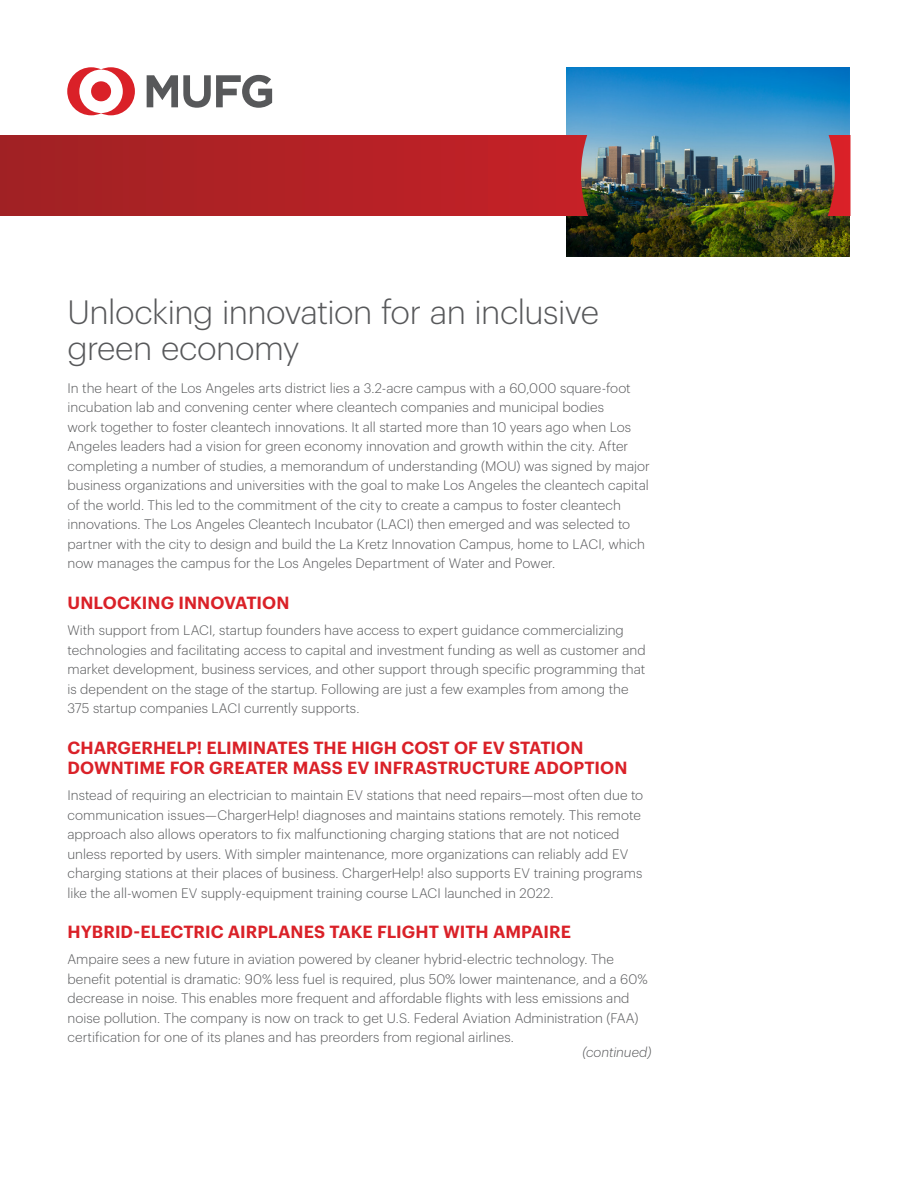
<style>
.page{position:relative;width:918px;height:1188px;background:#fff}
.page>*{position:absolute;margin:0;border:0;box-sizing:border-box;transform-origin:0 0}
.Headline_22_24{font:300 33px/36px "Graphik";letter-spacing:-.015em;color:#57585a}
.Subhead_Level_1{font:600 17.25px/20.2px "Graphik";color:#da2128}
.Body_Copy_9_13{font:300 13.5px/19.5px "Graphik";color:#57585a}
.Body_Copy_9_13-2{font:italic 300 13.5px "Graphik";color:#57585a}
</style>
<div class="page">
<img style="left:566px;top:68px;width:284px;height:188px">
<svg style="left:147px;top:75px;width:125px;height:33px"></svg>
<svg style="left:67px;top:67px;width:68px;height:48px"></svg>
<svg style="left:0;top:135px;width:850px;height:81px;background:#9b3a3b"></svg>
<p class="Headline_22_24" style="left:68px;top:291px;width:533px">Unlocking innovation for an inclusive green economy</p>
<p class="Body_Copy_9_13" style="left:68px;top:377px;width:584px">In the heart of the Los Angeles arts district lies a 3.2-acre campus with a 60,000 square-foot incubation lab and convening center where cleantech companies and municipal bodies<br>work together to foster cleantech innovations. It all started more than 10 years ago when Los Angeles leaders had a vision for green economy innovation and growth within the city. After completing a number of studies, a memorandum of understanding (MOU) was signed by major business organizations and universities with the goal to make Los Angeles the cleantech capital of the world. This led to the commitment of the city to create a campus to foster cleantech innovations. The Los Angeles Cleantech Incubator (LACI) then emerged and was selected to partner with the city to design and build the La Kretz Innovation Campus, home to LACI, which now manages the campus for the Los Angeles Department of Water and Power.</p>
<p class="Subhead_Level_1" style="left:68px;top:591px;width:223px">UNLOCKING INNOVATION</p>
<p class="Body_Copy_9_13" style="left:68px;top:620px;width:580px">With support from LACI, startup founders have access to expert guidance commercializing technologies and facilitating access to capital and investment funding as well as customer and market development, business services, and other support through specific programming that is dependent on the stage of the startup. Following are just a few examples from among the 375 startup companies LACI currently supports.</p>
<p class="Subhead_Level_1" style="left:68px;top:736px;width:561px">CHARGERHELP! ELIMINATES THE HIGH COST OF EV STATION<br>DOWNTIME FOR GREATER MASS EV INFRASTRUCTURE ADOPTION</p>
<p class="Body_Copy_9_13" style="left:68px;top:785px;width:577px">Instead of requiring an electrician to maintain EV stations that need repairs—most often due to communication issues—ChargerHelp! diagnoses and maintains stations remotely. This remote approach also allows operators to fix malfunctioning charging stations that are not noticed unless reported by users. With simpler maintenance, more organizations can reliably add EV charging stations at their places of business. ChargerHelp! also supports EV training programs like the all-women EV supply-equipment training course LACI launched in 2022.</p>
<p class="Subhead_Level_1" style="left:68px;top:920px;width:505px">HYBRID-ELECTRIC AIRPLANES TAKE FLIGHT WITH AMPAIRE</p>
<p class="Body_Copy_9_13" style="left:68px;top:949px;width:582px">Ampaire sees a new future in aviation powered by cleaner hybrid-electric technology. The benefit potential is dramatic: 90% less fuel is required, plus 50% lower maintenance, and a 60% decrease in noise. This enables more frequent and affordable flights with less emissions and noise pollution. The company is now on track to get U.S. Federal Aviation Administration (FAA) certification for one of its planes and has preorders from regional airlines.</p>
<p class="Body_Copy_9_13-2" style="left:583px;top:1042px;width:70px">(continued)</p>
</div>
